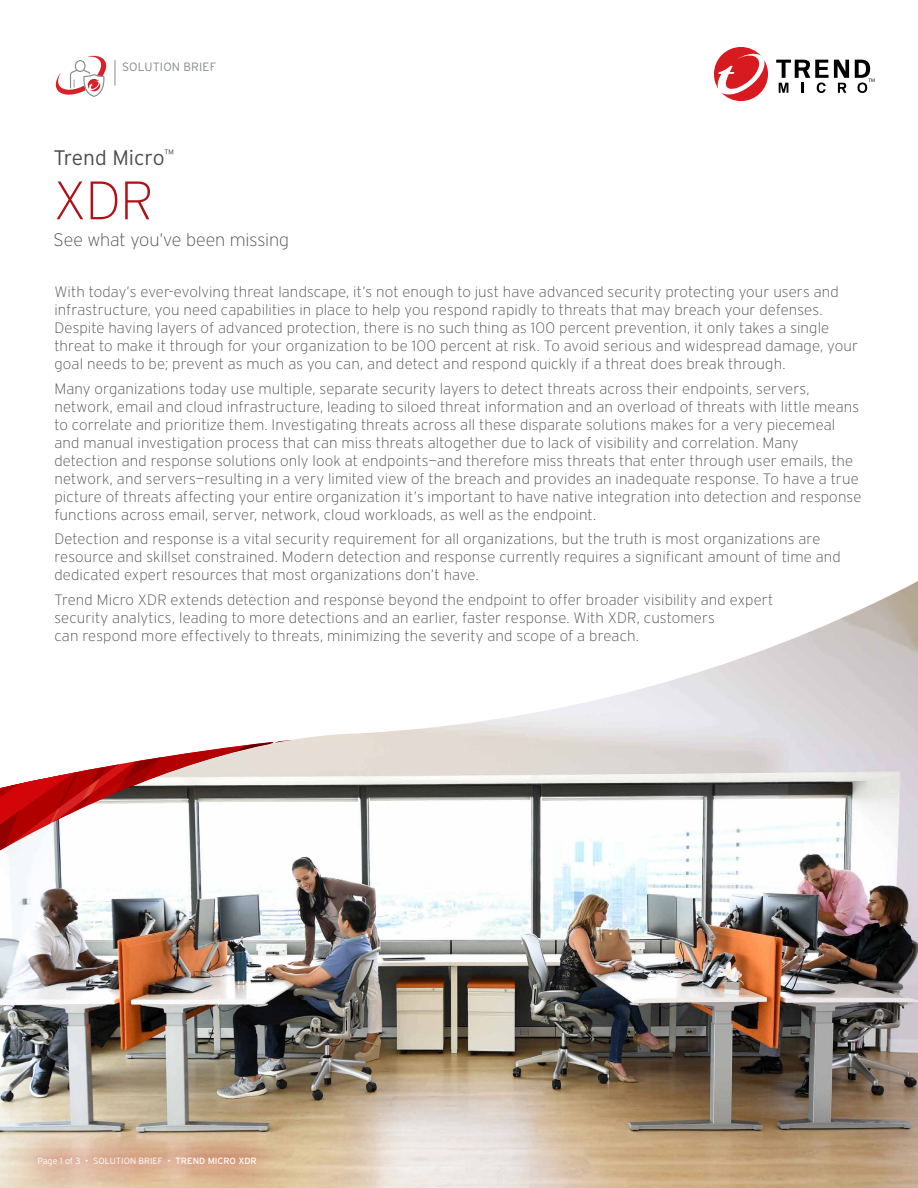
<style>
.page{position:relative;width:918px;height:1188px;background:#fff}
.page>*{position:absolute;margin:0;border:0;box-sizing:border-box;transform-origin:0 0}
.t1{font:200 54px "Interstate";color:#b11116}
.t2{font:300 21px "Interstate";color:#4d4d4f}
.t3{font:200 18px "Interstate";letter-spacing:-.01em;color:#4d4d4f}
.t4{font:200 15px/18px "Interstate";letter-spacing:.005em;color:#4d4d4f}
.t5{font:300 12px "Interstate";letter-spacing:.01em;color:#888a8c}
.t6{font:300 9px "Interstate";color:#fff}
.s1{font-weight:400}
</style>
<div class="page">
<svg style="left:776px;top:60px;width:73px;height:33px"></svg>
<svg style="left:855px;top:60px;width:20px;height:33px"></svg>
<svg style="left:714px;top:47px;width:54px;height:54px"></svg>
<svg style="left:115px;top:60px;width:1px;height:26px"></svg>
<svg style="left:55px;top:55px;width:52px;height:42px"></svg>
<img style="left:0;top:581px;width:918px;height:607px">
<svg style="left:0;top:740px;width:292px;height:110px"></svg>
<div style="left:6px;top:1125px;width:282px;height:63px;background:#b11116;opacity:.75"></div>
<p class="t5" style="left:122px;top:59px;width:96px">SOLUTION BRIEF</p>
<h2 class="t2" style="left:53px;top:145px;width:122px">Trend Micro<sup>™</sup></h2>
<h1 class="t1" style="left:53px;top:167px;width:102px">XDR</h1>
<p class="t3" style="left:53px;top:229px;width:237px">See what you’ve been missing</p>
<p class="t4" style="left:54px;top:282px;width:805px">With today’s ever-evolving threat landscape, it’s not enough to just have advanced security protecting your users and infrastructure, you need capabilities in place to help you respond rapidly to threats that may breach your defenses.<br>Despite having layers of advanced protection, there is no such thing as 100 percent prevention, it only takes a single threat to make it through for your organization to be 100 percent at risk. To avoid serious and widespread damage, your goal needs to be; prevent as much as you can, and detect and respond quickly if a threat does break through.</p>
<p class="t4" style="left:54px;top:379px;width:809px">Many organizations today use multiple, separate security layers to detect threats across their endpoints, servers, network, email and cloud infrastructure, leading to siloed threat information and an overload of threats with little means to correlate and prioritize them. Investigating threats across all these disparate solutions makes for a very piecemeal and manual investigation process that can miss threats altogether due to lack of visibility and correlation. Many detection and response solutions only look at endpoints—and therefore miss threats that enter through user emails, the network, and servers—resulting in a very limited view of the breach and provides an inadequate response. To have a true picture of threats affecting your entire organization it’s important to have native integration into detection and response functions across email, server, network, cloud workloads, as well as the endpoint.</p>
<p class="t4" style="left:54px;top:530px;width:788px">Detection and response is a vital security requirement for all organizations, but the truth is most organizations are resource and skillset constrained. Modern detection and response currently requires a significant amount of time and dedicated expert resources that most organizations don’t have.</p>
<p class="t4" style="left:54px;top:591px;width:721px">Trend Micro XDR extends detection and response beyond the endpoint to offer broader visibility and expert security analytics, leading to more detections and an earlier, faster response. With XDR, customers<br>can respond more effectively to threats, minimizing the severity and scope of a breach.</p>
<p class="t6" style="left:38px;top:1155px;width:221px">Page 1 of 3 • SOLUTION BRIEF • <span class="s1">TREND MICRO XDR</span></p>
</div>
